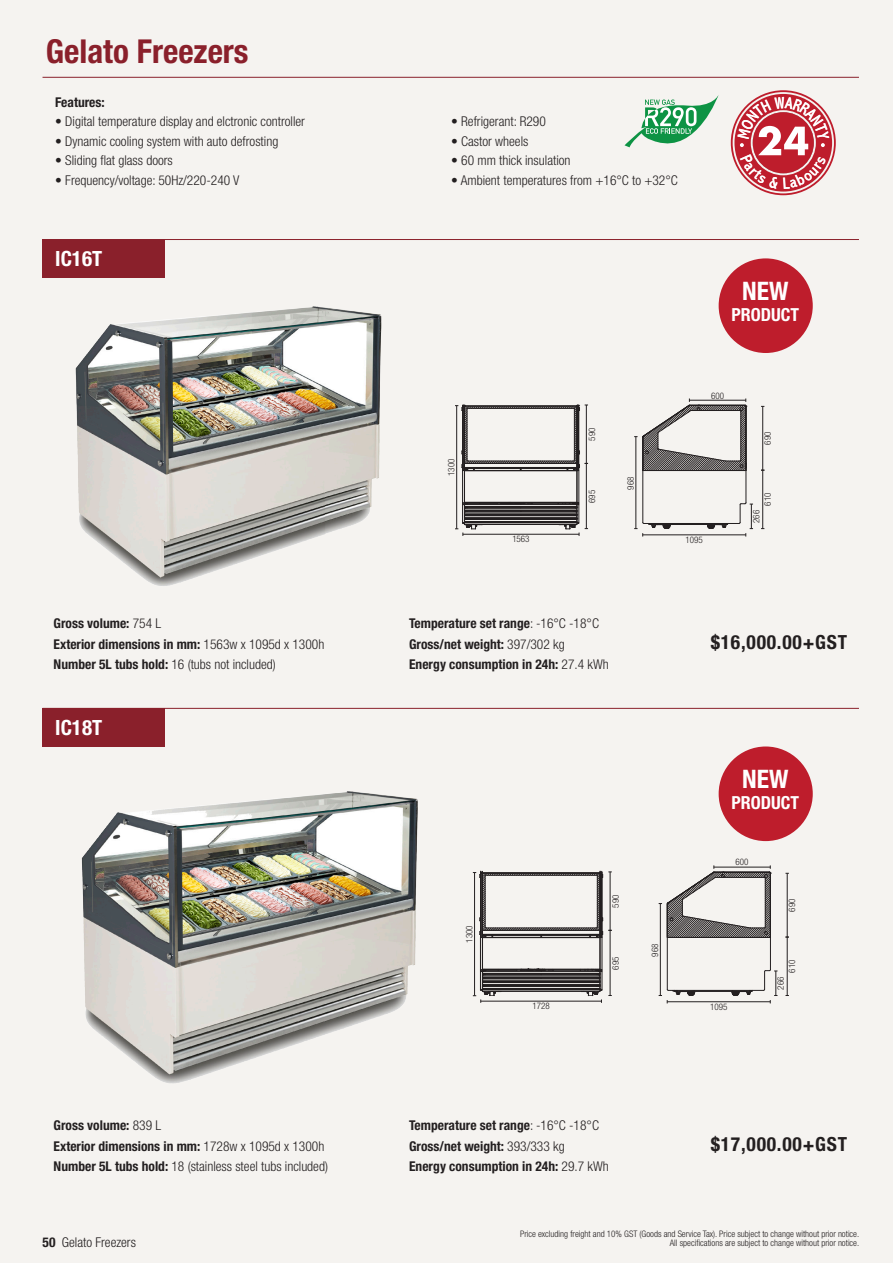
<style>
.page{position:relative;width:893px;height:1263px;background:#f5f3f0}
.page>*{position:absolute;margin:0;border:0;box-sizing:border-box;transform-origin:0 0}
.t1{font:700 condensed 33px "Helvetica Neue LT Std";color:#8a202b}
.t2{font:700 condensed 25.5px "Helvetica Neue LT Std";color:#fff}
.t3{font:700 condensed 21px "Helvetica Neue LT Std";color:#fff}
.t4{font:700 condensed 19.5px "Helvetica Neue LT Std";letter-spacing:.04em;color:#231f20}
.t5{font:700 condensed 18px "Helvetica Neue LT Std";color:#fff}
.t6{font:300 condensed 13.5px "Helvetica Neue LT Std";color:#231f20}
.t7{font:700 condensed 13.5px "Helvetica Neue LT Std";color:#231f20}
.t8{font:300 condensed 9px "Helvetica Neue LT Std";color:#231f20}
.s1{font-weight:300}
.s2{font-weight:700}
</style>
<div class="page">
<div style="left:43px;top:239px;width:122px;height:39px;background:#8a202b"></div>
<div style="left:43px;top:708px;width:122px;height:38px;background:#8a202b"></div>
<hr style="left:43px;top:239px;width:816px;height:1px;background:#8a202b">
<hr style="left:43px;top:708px;width:816px;height:1px;background:#8a202b">
<hr style="left:43px;top:77px;width:816px;height:1px;background:#8a202b">
<div style="left:731px;top:90px;width:105px;height:105px;border:2px solid #be1d2c;border-radius:50%"></div>
<img style="left:75px;top:306px;width:307px;height:280px">
<svg style="left:624px;top:95px;width:95px;height:53px"></svg>
<div style="left:719px;top:258px;width:94px;height:95px;background:#be1d2c;border-radius:50%"></div>
<div style="left:719px;top:746px;width:94px;height:95px;background:#be1d2c;border-radius:50%"></div>
<div style="left:462px;top:470px;width:2px;height:33px;border:1px solid #231f20"></div>
<hr style="left:456px;top:406px;width:1px;height:123px;background:#231f20">
<hr style="left:586px;top:463px;width:1px;height:66px;background:#231f20">
<svg style="left:455px;top:405px;width:133px;height:66px"></svg>
<svg style="left:455px;top:502px;width:133px;height:34px"></svg>
<div style="left:480px;top:937px;width:2px;height:33px;border:1px solid #231f20"></div>
<div style="left:600px;top:937px;width:2px;height:33px;border:1px solid #231f20"></div>
<hr style="left:474px;top:872px;width:1px;height:124px;background:#231f20">
<svg style="left:473px;top:969px;width:129px;height:34px"></svg>
<hr style="left:610px;top:930px;width:1px;height:65px;background:#231f20">
<svg style="left:473px;top:871px;width:139px;height:67px"></svg>
<hr style="left:762px;top:406px;width:1px;height:64px;background:#231f20">
<hr style="left:762px;top:470px;width:1px;height:59px;background:#231f20">
<svg style="left:634px;top:398px;width:119px;height:138px"></svg>
<hr style="left:787px;top:873px;width:1px;height:64px;background:#231f20">
<hr style="left:787px;top:937px;width:1px;height:58px;background:#231f20">
<svg style="left:659px;top:865px;width:118px;height:138px"></svg>
<img style="left:81px;top:791px;width:337px;height:293px">
<svg style="left:734px;top:94px;width:98px;height:98px"></svg>
<p class="t1" style="left:46px;top:31px;width:204px">Gelato Freezers</p>
<p class="t7" style="left:55px;top:94px;width:51px">Features:</p>
<p class="t6" style="left:55px;top:114px;width:251px">• Digital temperature display and elctronic controller</p>
<p class="t6" style="left:55px;top:133px;width:225px">• Dynamic cooling system with auto defrosting</p>
<p class="t6" style="left:55px;top:153px;width:119px">• Sliding flat glass doors</p>
<p class="t6" style="left:55px;top:172px;width:186px">• Frequency/voltage: 50Hz/220-240 V</p>
<p class="t3" style="left:55px;top:246px;width:48px">IC16T</p>
<p class="t6" style="left:451px;top:114px;width:96px">• Refrigerant: R290</p>
<p class="t6" style="left:451px;top:133px;width:79px">• Castor wheels</p>
<p class="t6" style="left:451px;top:153px;width:121px">• 60 mm thick insulation</p>
<p class="t6" style="left:451px;top:172px;width:228px">• Ambient temperatures from +16°C to +32°C</p>
<p class="t8" style="left:446px;top:476px;width:19px;rotate:-90deg">1300</p>
<p class="t8" style="left:512px;top:534px;width:19px">1563</p>
<p class="t8" style="left:587px;top:441px;width:14px;rotate:-90deg">590</p>
<p class="t8" style="left:587px;top:503px;width:14px;rotate:-90deg">695</p>
<p class="t8" style="left:625px;top:490px;width:14px;rotate:-90deg">968</p>
<p class="t2" style="left:742px;top:275px;width:48px">NEW</p>
<p class="t5" style="left:732px;top:303px;width:69px">PRODUCT</p>
<p class="t8" style="left:711px;top:390px;width:14px">600</p>
<p class="t8" style="left:686px;top:535px;width:19px">1095</p>
<p class="t8" style="left:762px;top:445px;width:14px;rotate:-90deg">690</p>
<p class="t8" style="left:762px;top:506px;width:14px;rotate:-90deg">610</p>
<p class="t8" style="left:751px;top:523px;width:14px;rotate:-90deg">266</p>
<p class="t7" style="left:54px;top:615px;width:109px">Gross volume: <span class="s1">754 L</span></p>
<p class="t7" style="left:409px;top:615px;width:191px">Temperature set range<span class="s1">: -16°C -18°C</span></p>
<p class="t7" style="left:54px;top:636px;width:272px">Exterior dimensions in mm: <span class="s1">1563w x 1095d x 1300h</span></p>
<p class="t7" style="left:409px;top:636px;width:157px">Gross/net weight: <span class="s1">397/302 kg</span></p>
<p class="t4" style="left:711px;top:631px;width:138px">$16,000.00+GST</p>
<p class="t6" style="left:54px;top:656px;width:224px"><span class="s2">Number 5L tubs hold:</span> 16 (tubs not included)</p>
<p class="t7" style="left:409px;top:656px;width:201px">Energy consumption in 24h: <span class="s1">27.4 kWh</span></p>
<p class="t3" style="left:55px;top:714px;width:48px">IC18T</p>
<p class="t8" style="left:464px;top:943px;width:19px;rotate:-90deg">1300</p>
<p class="t8" style="left:532px;top:1001px;width:19px">1728</p>
<p class="t8" style="left:611px;top:907px;width:14px;rotate:-90deg">590</p>
<p class="t8" style="left:611px;top:970px;width:14px;rotate:-90deg">695</p>
<p class="t8" style="left:650px;top:957px;width:14px;rotate:-90deg">968</p>
<p class="t2" style="left:742px;top:763px;width:48px">NEW</p>
<p class="t5" style="left:732px;top:791px;width:69px">PRODUCT</p>
<p class="t8" style="left:736px;top:857px;width:14px">600</p>
<p class="t8" style="left:710px;top:1001px;width:19px">1095</p>
<p class="t8" style="left:787px;top:912px;width:14px;rotate:-90deg">690</p>
<p class="t8" style="left:787px;top:973px;width:14px;rotate:-90deg">610</p>
<p class="t8" style="left:776px;top:990px;width:14px;rotate:-90deg">266</p>
<p class="t7" style="left:54px;top:1117px;width:109px">Gross volume: <span class="s1">839 L</span></p>
<p class="t7" style="left:409px;top:1117px;width:191px">Temperature set range<span class="s1">: -16°C -18°C</span></p>
<p class="t7" style="left:54px;top:1138px;width:272px">Exterior dimensions in mm: <span class="s1">1728w x 1095d x 1300h</span></p>
<p class="t7" style="left:409px;top:1138px;width:157px">Gross/net weight: <span class="s1">393/333 kg</span></p>
<p class="t4" style="left:711px;top:1132px;width:138px">$17,000.00+GST</p>
<p class="t6" style="left:54px;top:1158px;width:276px"><span class="s2">Number 5L tubs hold:</span> 18 (stainless steel tubs included)</p>
<p class="t7" style="left:409px;top:1158px;width:201px">Energy consumption in 24h: <span class="s1">29.7 kWh</span></p>
<p class="t6" style="left:43px;top:1234px;width:95px"><span class="s2">50</span> Gelato Freezers</p>
<p class="t8" style="left:520px;top:1228px;width:341px">Price excluding freight and 10% GST (Goods and Service Tax). Price subject to change without prior notice.</p>
<p class="t8" style="left:670px;top:1238px;width:191px">All specifications are subject to change without prior notice.</p>
</div>
